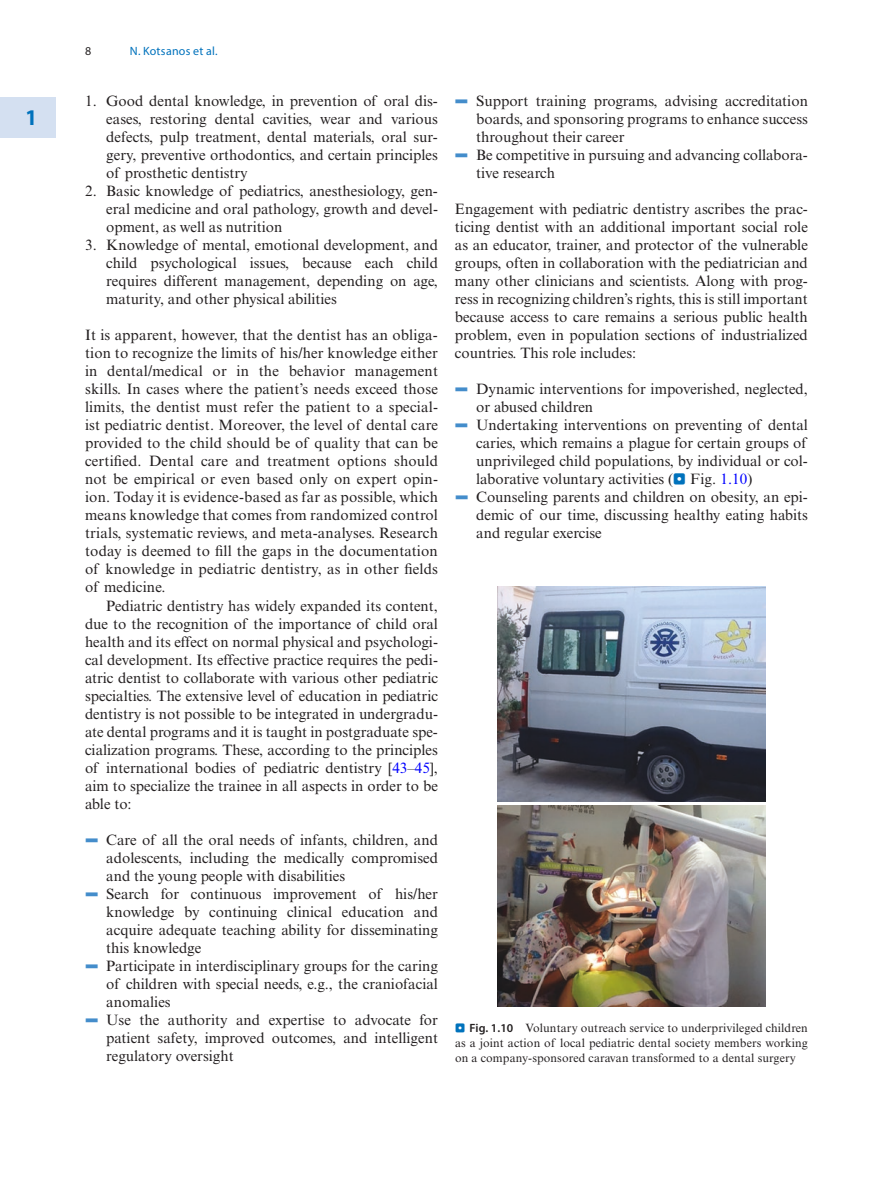
<style>
.page{position:relative;width:893px;height:1187px;background:#fff}
.page>*{position:absolute;margin:0;border:0;box-sizing:border-box;transform-origin:0 0}
.t1{font:700 semi-condensed 22.5px "Myriad Pro";color:#0072bc}
.t2{font:15px/18px "Times New Roman MT Std";color:#231f20;text-align:justify}
.t3{font:12px/15px "Times New Roman MT Std";letter-spacing:.01em;color:#231f20;text-align:justify}
.t4{font:12px "Myriad Pro Regular 2";letter-spacing:.015em;color:#0072bc}
.t5{font:12px "Myriad Pro";color:#231f20}
.s1{color:#00f}
.s2{font-family:"Blik Buttons";color:#448dcb}
.s3{font-family:"Blik Buttons";color:#0072bc}
.s4{font-family:"Myriad Pro";font-weight:600}
</style>
<div class="page">
<div style="left:0;top:97px;width:55px;height:40px;background:#d4e0f1"></div>
<img style="left:497px;top:586px;width:268px;height:215px">
<img style="left:497px;top:805px;width:268px;height:201px">
<h1 class="t1" style="left:26px;top:103px;width:13px">1</h1>
<p class="t5" style="left:85px;top:44px;width:8px">8</p>
<p class="t4" style="left:130px;top:44px;width:89px">N. Kotsanos et al.</p>
<p class="t2" style="left:106px;top:92px;width:333px;text-indent:-21px">1. Good dental knowledge, in prevention of oral dis&shy;eases, restoring dental cavities, wear and various defects, pulp treatment, dental materials, oral sur&shy;gery, preventive orthodontics, and certain principles of prosthetic dentistry</p>
<p class="t2" style="left:106px;top:182px;width:333px;text-indent:-21px">2. Basic knowledge of pediatrics, anesthesiology, gen&shy;eral medicine and oral pathology, growth and devel&shy;opment, as well as nutrition</p>
<p class="t2" style="left:106px;top:236px;width:333px;text-indent:-21px">3. Knowledge of mental, emotional development, and child psychological issues, because each child requires different management, depending on age, maturity, and other physical abilities</p>
<p class="t2" style="left:85px;top:326px;width:354px">It is apparent, however, that the dentist has an obliga&shy;tion to recognize the limits of his/her knowledge either in dental/medical or in the behavior management skills. In cases where the patient’s needs exceed those limits, the dentist must refer the patient to a special&shy;ist pediatric dentist. Moreover, the level of dental care provided to the child should be of quality that can be certified. Dental care and treatment options should not be empirical or even based only on expert opin&shy;ion. Today it is evidence-based as far as possible, which means knowledge that comes from randomized control trials, systematic reviews, and meta-analyses. Research today is deemed to fill the gaps in the documentation of knowledge in pediatric dentistry, as in other fields of medicine.</p>
<p class="t2" style="left:85px;top:596px;width:354px;text-indent:21px">Pediatric dentistry has widely expanded its content, due to the recognition of the importance of child oral health and its effect on normal physical and psychologi&shy;cal development. Its effective practice requires the pedi&shy;atric dentist to collaborate with various other pediatric specialties. The extensive level of education in pediatric dentistry is not possible to be integrated in undergradu&shy;ate dental programs and it is taught in postgraduate spe&shy;cialization programs. These, according to the principles of international bodies of pediatric dentistry [<span class="s1">43</span>–<span class="s1">45</span>], aim to specialize the trainee in all aspects in order to be able to:</p>
<p class="t2" style="left:85px;top:830px;width:354px"><span class="s2">5</span> Care of all the oral needs of infants, children, and</p>
<p class="t2" style="left:106px;top:848px;width:333px">adolescents, including the medically compromised</p>
<p class="t2" style="left:106px;top:866px;width:240px">and the young people with disabilities</p>
<p class="t2" style="left:85px;top:884px;width:354px"><span class="s2">5</span> Search for continuous improvement of his/her</p>
<p class="t2" style="left:106px;top:902px;width:333px">knowledge by continuing clinical education and</p>
<p class="t2" style="left:106px;top:920px;width:333px">acquire adequate teaching ability for disseminating</p>
<p class="t2" style="left:106px;top:938px;width:97px">this knowledge</p>
<p class="t2" style="left:85px;top:956px;width:354px"><span class="s2">5</span> Participate in interdisciplinary groups for the caring</p>
<p class="t2" style="left:106px;top:974px;width:333px">of children with special needs, e.g., the craniofacial</p>
<p class="t2" style="left:106px;top:992px;width:66px">anomalies</p>
<p class="t2" style="left:85px;top:1010px;width:354px"><span class="s2">5</span> Use the authority and expertise to advocate for</p>
<p class="t2" style="left:106px;top:1028px;width:333px">patient safety, improved outcomes, and intelligent</p>
<p class="t2" style="left:106px;top:1046px;width:129px">regulatory oversight</p>
<p class="t2" style="left:455px;top:92px;width:354px"><span class="s2">5</span> Support training programs, advising accreditation</p>
<p class="t2" style="left:476px;top:110px;width:333px">boards, and sponsoring programs to enhance success</p>
<p class="t2" style="left:476px;top:128px;width:150px">throughout their career</p>
<p class="t2" style="left:455px;top:146px;width:354px"><span class="s2">5</span> Be competitive in pursuing and advancing collabora-</p>
<p class="t2" style="left:476px;top:164px;width:80px">tive research</p>
<p class="t2" style="left:455px;top:200px;width:354px">Engagement with pediatric dentistry ascribes the prac&shy;ticing dentist with an additional important social role as an educator, trainer, and protector of the vulnerable groups, often in collaboration with the pediatrician and many other clinicians and scientists. Along with prog&shy;ress in recognizing children’s rights, this is still important because access to care remains a serious public health problem, even in population sections of industrialized countries. This role includes:</p>
<p class="t2" style="left:455px;top:380px;width:354px"><span class="s2">5</span> Dynamic interventions for impoverished, neglected,</p>
<p class="t2" style="left:476px;top:398px;width:118px">or abused children</p>
<p class="t2" style="left:455px;top:416px;width:354px"><span class="s2">5</span> Undertaking interventions on preventing of dental</p>
<p class="t2" style="left:476px;top:434px;width:332px">caries, which remains a plague for certain groups of</p>
<p class="t2" style="left:476px;top:452px;width:333px">unprivileged child populations, by individual or col-</p>
<p class="t2" style="left:476px;top:470px;width:278px">laborative voluntary activities (<span class="s3">.</span> Fig. <span class="s1">1.10</span>)</p>
<p class="t2" style="left:455px;top:488px;width:354px"><span class="s2">5</span> Counseling parents and children on obesity, an epi-</p>
<p class="t2" style="left:476px;top:506px;width:333px">demic of our time, discussing healthy eating habits</p>
<p class="t2" style="left:476px;top:524px;width:127px">and regular exercise</p>
<p class="t3" style="left:455px;top:1020px;width:354px"><span class="s3">..</span> <span class="s4">Fig. 1.10</span> Voluntary outreach service to underprivileged children as a joint action of local pediatric dental society members working on a company-sponsored caravan transformed to a dental surgery</p>
</div>
